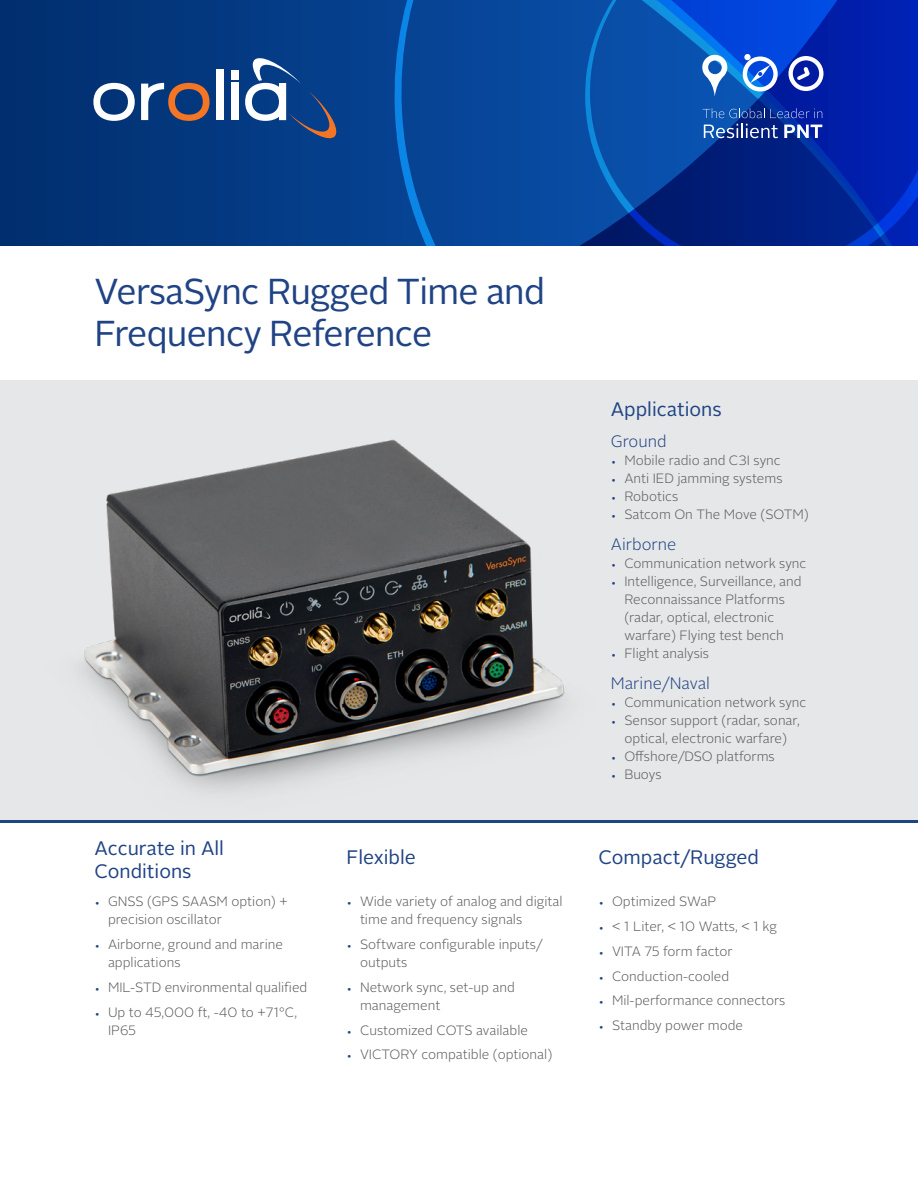
<style>
.page{position:relative;width:918px;height:1188px;background:#fff}
.page>*{position:absolute;margin:0;border:0;box-sizing:border-box;transform-origin:0 0}
.t1{font:36px/42px "Alright Sans";letter-spacing:-.02em;color:#1f4384}
.t2{font:19.5px/22.5px "Alright Sans";color:#1f4384}
.t3{font:300 16.5px "Alright Sans";color:#1f4384}
.t4{font:300 13.5px/18px "Alright Sans";color:#58595b}
.s1{font-size:10.5px;color:#1f4384}
</style>
<div class="page">
<div style="left:0;top:380px;width:918px;height:442px;background:#e6e7e8"></div>
<svg style="left:0;top:0;width:300px;height:246px;background:#023579"></svg>
<div style="left:300px;top:0;width:95px;height:246px;background:#05408d"></div>
<svg style="left:395px;top:0;width:523px;height:246px;background:#043ca2"></svg>
<img style="left:19px;top:439px;width:615px;height:384px">
<hr style="left:0;top:820px;width:918px;height:2px;background:#1f4384">
<svg style="left:703px;top:108px;width:119px;height:10px"></svg>
<svg style="left:704px;top:124px;width:74px;height:14px"></svg>
<svg style="left:784px;top:125px;width:38px;height:13px"></svg>
<svg style="left:701px;top:54px;width:28px;height:43px"></svg>
<svg style="left:743px;top:56px;width:35px;height:36px"></svg>
<div style="left:744px;top:54px;width:7px;height:6px;background:#fff;border-radius:50%"></div>
<svg style="left:788px;top:56px;width:36px;height:35px"></svg>
<div style="left:216px;top:70px;width:7px;height:50px;background:#fff"></div>
<div style="left:232px;top:82px;width:7px;height:38px;background:#fff"></div>
<div style="left:232px;top:70px;width:7px;height:9px;background:#fff"></div>
<svg style="left:93px;top:83px;width:42px;height:38px"></svg>
<svg style="left:141px;top:83px;width:69px;height:38px;background:#676477"></svg>
<svg style="left:245px;top:54px;width:95px;height:88px;background:#2c5793"></svg>
<h1 class="t1" style="left:94px;top:271px;width:452px">VersaSync Rugged Time and<br>Frequency Reference</h1>
<h2 class="t2" style="left:94px;top:837px;width:131px">Accurate in All<br>Conditions</h2>
<h2 class="t2" style="left:346px;top:846px;width:71px">Flexible</h2>
<p class="t4" style="left:360px;top:893px;width:204px;text-indent:-14px"><span class="s1">•</span> Wide variety of analog and digital time and frequency signals</p>
<p class="t4" style="left:360px;top:936px;width:184px;text-indent:-14px"><span class="s1">•</span> Software configurable inputs/ outputs</p>
<p class="t4" style="left:360px;top:978px;width:156px;text-indent:-14px"><span class="s1">•</span> Network sync, set-up and management</p>
<p class="t4" style="left:346px;top:1021px;width:183px"><span class="s1">•</span> Customized COTS available</p>
<p class="t4" style="left:346px;top:1046px;width:207px"><span class="s1">•</span> VICTORY compatible (optional)</p>
<p class="t4" style="left:108px;top:893px;width:181px;text-indent:-14px"><span class="s1">•</span> GNSS (GPS SAASM option) + precision oscillator</p>
<p class="t4" style="left:108px;top:936px;width:177px;text-indent:-14px"><span class="s1">•</span> Airborne, ground and marine applications</p>
<p class="t4" style="left:94px;top:978px;width:214px"><span class="s1">•</span> MIL-STD environmental qualified</p>
<p class="t4" style="left:108px;top:1003px;width:191px;text-indent:-14px"><span class="s1">•</span> Up to 45,000 ft, -40 to +71°C,<br>IP65</p>
<h2 class="t2" style="left:611px;top:399px;width:112px">Applications</h2>
<p class="t3" style="left:611px;top:430px;width:57px">Ground</p>
<p class="t4" style="left:611px;top:452px;width:171px"><span class="s1">•</span> Mobile radio and C3I sync</p>
<p class="t4" style="left:611px;top:470px;width:173px"><span class="s1">•</span> Anti IED jamming systems</p>
<p class="t4" style="left:611px;top:488px;width:69px"><span class="s1">•</span> Robotics</p>
<p class="t4" style="left:611px;top:506px;width:199px"><span class="s1">•</span> Satcom On The Move (SOTM)</p>
<p class="t3" style="left:611px;top:533px;width:67px">Airborne</p>
<p class="t4" style="left:611px;top:555px;width:197px"><span class="s1">•</span> Communication network sync</p>
<p class="t4" style="left:624px;top:573px;width:179px;text-indent:-14px"><span class="s1">•</span> Intelligence, Surveillance, and<br>Reconnaissance Platforms (radar, optical, electronic warfare) Flying test bench</p>
<p class="t4" style="left:611px;top:645px;width:100px"><span class="s1">•</span> Flight analysis</p>
<p class="t3" style="left:611px;top:672px;width:101px">Marine/Naval</p>
<p class="t4" style="left:611px;top:693px;width:197px"><span class="s1">•</span> Communication network sync</p>
<p class="t4" style="left:611px;top:711px;width:191px;text-align:center"><span class="s1">•</span> Sensor support (radar, sonar, optical, electronic warfare)</p>
<p class="t4" style="left:611px;top:747px;width:165px"><span class="s1">•</span> Offshore/DSO platforms</p>
<p class="t4" style="left:611px;top:765px;width:52px"><span class="s1">•</span> Buoys</p>
<h2 class="t2" style="left:598px;top:846px;width:162px">Compact/Rugged</h2>
<p class="t4" style="left:598px;top:893px;width:119px"><span class="s1">•</span> Optimized SWaP</p>
<p class="t4" style="left:598px;top:918px;width:180px"><span class="s1">•</span> &lt; 1 Liter, &lt; 10 Watts, &lt; 1 kg</p>
<p class="t4" style="left:598px;top:942px;width:136px"><span class="s1">•</span> VITA 75 form factor</p>
<p class="t4" style="left:598px;top:967px;width:132px"><span class="s1">•</span> Conduction-cooled</p>
<p class="t4" style="left:598px;top:992px;width:188px"><span class="s1">•</span> Mil-performance connectors</p>
<p class="t4" style="left:598px;top:1017px;width:146px"><span class="s1">•</span> Standby power mode</p>
</div>
